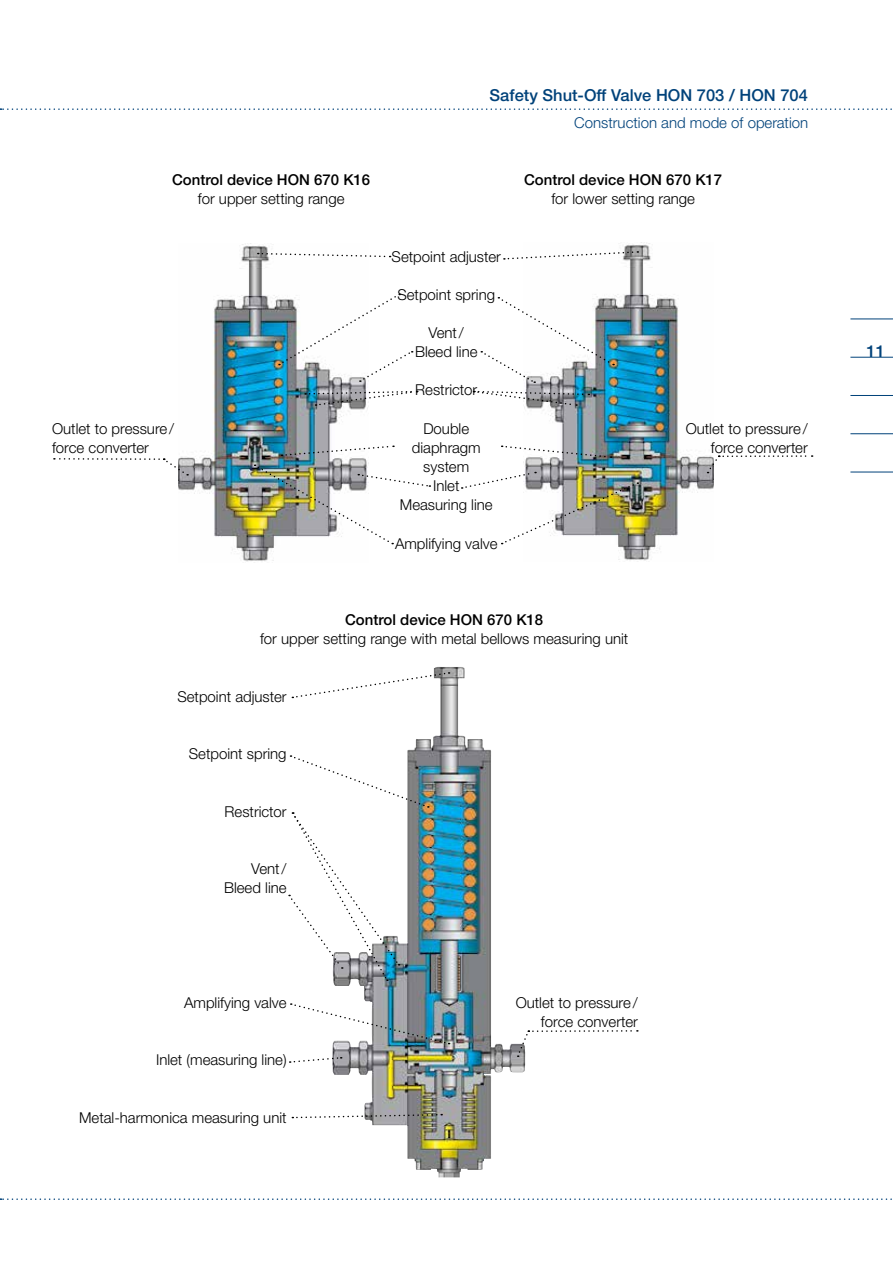
<style>
.page{position:relative;width:893px;height:1263px;background:#fff}
.page>*{position:absolute;margin:0;border:0;box-sizing:border-box;transform-origin:0 0}
.t1{font:500 16.5px "Helvetica Neue LTW1 G";color:#00427a}
.t2{font:300 15px/19.2px "Helvetica Neue LTW1 G";color:#000;text-align:right}
.t3{font:500 15px "Helvetica Neue LTW1 G";color:#000}
.t4{font:300 15px "Helvetica Neue LTW1 G";color:#00427a}
</style>
<div class="page">
<svg style="left:0;top:108px;width:892px;height:2px"></svg>
<hr style="left:850px;top:319px;width:43px;height:1px;background:#00427a">
<hr style="left:850px;top:357px;width:43px;height:1px;background:#00427a">
<hr style="left:850px;top:395px;width:43px;height:1px;background:#00427a">
<hr style="left:850px;top:433px;width:43px;height:1px;background:#00427a">
<hr style="left:850px;top:472px;width:43px;height:1px;background:#00427a">
<svg style="left:0;top:1198px;width:892px;height:2px"></svg>
<img style="left:178px;top:243px;width:190px;height:319px">
<img style="left:524px;top:243px;width:190px;height:318px">
<img style="left:332px;top:668px;width:193px;height:509px">
<svg style="left:258px;top:252px;width:133px;height:6px"></svg>
<svg style="left:504px;top:250px;width:134px;height:10px"></svg>
<svg style="left:279px;top:294px;width:134px;height:88px"></svg>
<svg style="left:481px;top:297px;width:133px;height:86px"></svg>
<svg style="left:282px;top:445px;width:112px;height:11px"></svg>
<svg style="left:305px;top:390px;width:113px;height:16px"></svg>
<svg style="left:473px;top:390px;width:116px;height:16px"></svg>
<svg style="left:502px;top:445px;width:110px;height:14px"></svg>
<img style="left:255px;top:464px;width:175px;height:80px">
<img style="left:462px;top:471px;width:176px;height:73px">
<svg style="left:292px;top:672px;width:158px;height:26px"></svg>
<svg style="left:289px;top:755px;width:140px;height:226px"></svg>
<img style="left:291px;top:1003px;width:159px;height:42px">
<svg style="left:290px;top:1056px;width:52px;height:7px"></svg>
<svg style="left:292px;top:1113px;width:150px;height:6px"></svg>
<svg style="left:517px;top:1030px;width:121px;height:27px"></svg>
<svg style="left:707px;top:455px;width:106px;height:18px"></svg>
<svg style="left:54px;top:458px;width:134px;height:17px"></svg>
<p class="t1" style="left:490px;top:85px;width:320px">Safety Shut-Off Valve HON 703 / HON 704</p>
<p class="t3" style="left:172px;top:171px;width:117px">Control device HON</p>
<p class="t3" style="left:314px;top:171px;width:58px">670 K16</p>
<p class="t2" style="left:198px;top:189px;width:148px">for upper setting range</p>
<p class="t4" style="left:574px;top:113px;width:235px">Construction and mode of operation</p>
<p class="t3" style="left:524px;top:171px;width:117px">Control device HON</p>
<p class="t3" style="left:666px;top:171px;width:58px">670 K17</p>
<p class="t2" style="left:551px;top:189px;width:145px">for lower setting range</p>
<p class="t2" style="left:392px;top:247px;width:111px">Setpoint adjuster</p>
<p class="t2" style="left:397px;top:285px;width:99px">Setpoint spring</p>
<p class="t2" style="left:415px;top:323px;width:64px;text-align:center">Vent/<br>Bleed line</p>
<p class="t2" style="left:415px;top:380px;width:64px">Restrictor</p>
<p class="t2" style="left:400px;top:419px;width:94px;text-align:center">Double diaphragm system<br>Inlet<br>Measuring line</p>
<p class="t2" style="left:395px;top:534px;width:104px">Amplifying valve</p>
<p class="t2" style="left:52px;top:419px;width:124px;text-align:left">Outlet to pressure/ force converter</p>
<p class="t2" style="left:686px;top:419px;width:124px">Outlet to pressure/ force converter</p>
<p class="t3" style="left:345px;top:611px;width:117px">Control device HON</p>
<p class="t3" style="left:487px;top:611px;width:58px">670 K18</p>
<p class="t2" style="left:260px;top:629px;width:370px">for upper setting range with metal bellows measuring unit</p>
<p class="t2" style="left:177px;top:687px;width:111px">Setpoint adjuster</p>
<p class="t2" style="left:189px;top:744px;width:99px">Setpoint spring</p>
<p class="t2" style="left:225px;top:801px;width:64px">Restrictor</p>
<p class="t2" style="left:224px;top:859px;width:64px">Vent/<br>Bleed line</p>
<p class="t2" style="left:184px;top:993px;width:104px">Amplifying valve</p>
<p class="t2" style="left:156px;top:1050px;width:132px">Inlet (measuring line)</p>
<p class="t2" style="left:79px;top:1108px;width:209px">Metal-harmonica measuring unit</p>
<p class="t2" style="left:516px;top:993px;width:124px">Outlet to pressure/ force converter</p>
<p class="t1" style="left:867px;top:341px;width:20px">11</p>
</div>
